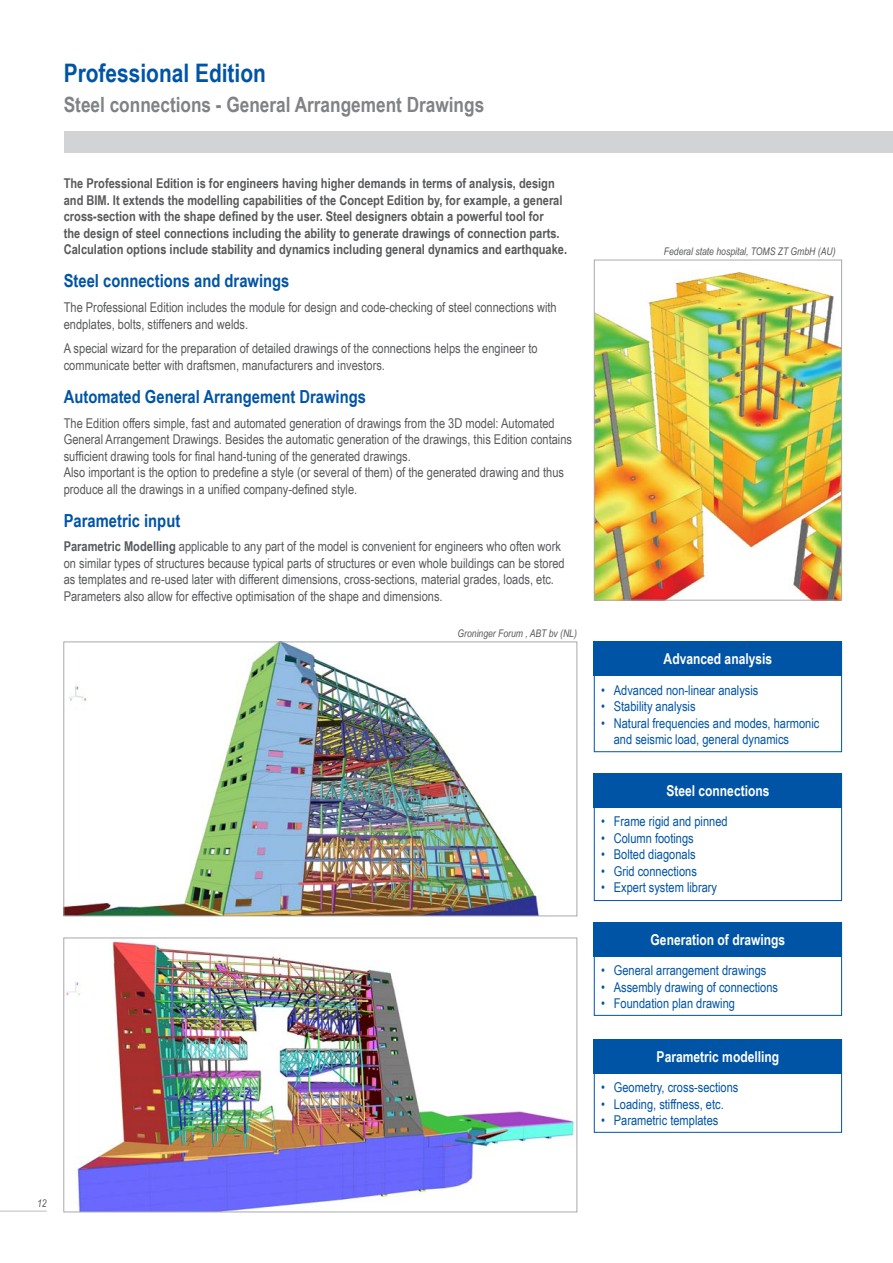
<style>
.page{position:relative;width:893px;height:1263px;background:#fff}
.page>*{position:absolute;margin:0;border:0;box-sizing:border-box;transform-origin:0 0}
.t1{font:700 25.5px "Arial Narrow";color:#0054a6}
.t2{font:700 21px "Arial Narrow";color:#808285}
.t3{font:700 18px "Arial Narrow";color:#0054a6}
.t4{font:700 15px "Arial Narrow";color:#fff}
.t5{font:13.5px/16.5px "Arial Narrow";color:#58595b}
.t6{font:700 13.5px/16.5px "Arial Narrow";color:#58595b}
.t7{font:13.5px/16.5px "Arial Narrow";color:#0054a6}
.t8{font:italic 10.5px "Arial Narrow";color:#58595b}
.s1{font-weight:700}
</style>
<div class="page">
<div style="left:64px;top:132px;width:829px;height:21px;background:#d1d3d4"></div>
<hr style="left:0;top:1210px;width:47px;height:2px;background:#d1d3d4">
<img style="left:596px;top:271px;width:244px;height:327px">
<div style="left:594px;top:260px;width:248px;height:340px;border:1px solid #a7a9ac"></div>
<div style="left:594px;top:641px;width:248px;height:111px;border:1px solid #0054a6"></div>
<div style="left:594px;top:641px;width:248px;height:34px;background:#0054a6"></div>
<div style="left:594px;top:773px;width:248px;height:128px;border:1px solid #0054a6"></div>
<div style="left:594px;top:773px;width:248px;height:34px;background:#0054a6"></div>
<div style="left:594px;top:922px;width:248px;height:94px;border:1px solid #0054a6"></div>
<div style="left:594px;top:922px;width:248px;height:34px;background:#0054a6"></div>
<div style="left:594px;top:1039px;width:248px;height:94px;border:1px solid #0054a6"></div>
<div style="left:594px;top:1039px;width:248px;height:34px;background:#0054a6"></div>
<img style="left:65px;top:643px;width:474px;height:271px">
<div style="left:63px;top:641px;width:514px;height:275px;border:1px solid #a7a9ac"></div>
<img style="left:66px;top:941px;width:509px;height:269px">
<div style="left:63px;top:937px;width:514px;height:275px;border:1px solid #a7a9ac"></div>
<h1 class="t1" style="left:64px;top:54px;width:204px">Professional Edition</h1>
<h2 class="t2" style="left:64px;top:89px;width:422px">Steel connections - General Arrangement Drawings</h2>
<p class="t6" style="left:64px;top:175px;width:505px">The Professional Edition is for engineers having higher demands in terms of analysis, design and BIM. It extends the modelling capabilities of the Concept Edition by, for example, a general cross-section with the shape defined by the user. Steel designers obtain a powerful tool for<br>the design of steel connections including the ability to generate drawings of connection parts.<br>Calculation options include stability and dynamics including general dynamics and earthquake.</p>
<h3 class="t3" style="left:64px;top:267px;width:227px">Steel connections and drawings</h3>
<p class="t5" style="left:64px;top:299px;width:494px">The Professional Edition includes the module for design and code-checking of steel connections with endplates, bolts, stiffeners and welds.</p>
<p class="t5" style="left:64px;top:340px;width:475px">A special wizard for the preparation of detailed drawings of the connections helps the engineer to communicate better with draftsmen, manufacturers and investors.</p>
<h3 class="t3" style="left:64px;top:383px;width:304px">Automated General Arrangement Drawings</h3>
<p class="t5" style="left:64px;top:414px;width:510px">The Edition offers simple, fast and automated generation of drawings from the 3D model: Automated General Arrangement Drawings. Besides the automatic generation of the drawings, this Edition contains sufficient drawing tools for final hand-tuning of the generated drawings.<br>Also important is the option to predefine a style (or several of them) of the generated drawing and thus produce all the drawings in a unified company-defined style.</p>
<h3 class="t3" style="left:64px;top:507px;width:118px">Parametric input</h3>
<p class="t5" style="left:64px;top:538px;width:502px"><span class="s1">Parametric Modelling</span> applicable to any part of the model is convenient for engineers who often work on similar types of structures because typical parts of structures or even whole buildings can be stored as templates and re-used later with different dimensions, cross-sections, material grades, loads, etc.<br>Parameters also allow for effective optimisation of the shape and dimensions.</p>
<p class="t8" style="left:458px;top:626px;width:121px">Groninger Forum , ABT bv (NL)</p>
<p class="t8" style="left:664px;top:244px;width:173px">Federal state hospital, TOMS ZT GmbH (AU)</p>
<p class="t4" style="left:664px;top:647px;width:110px">Advanced analysis</p>
<p class="t7" style="left:601px;top:681px;width:159px">• Advanced non-linear analysis</p>
<p class="t7" style="left:601px;top:698px;width:96px">• Stability analysis</p>
<p class="t7" style="left:614px;top:714px;width:207px;text-indent:-13px">• Natural frequencies and modes, harmonic and seismic load, general dynamics</p>
<p class="t4" style="left:666px;top:779px;width:105px">Steel connections</p>
<p class="t7" style="left:601px;top:813px;width:128px">• Frame rigid and pinned</p>
<p class="t7" style="left:601px;top:829px;width:94px">• Column footings</p>
<p class="t7" style="left:601px;top:846px;width:96px">• Bolted diagonals</p>
<p class="t7" style="left:601px;top:862px;width:97px">• Grid connections</p>
<p class="t7" style="left:601px;top:879px;width:118px">• Expert system library</p>
<p class="t4" style="left:651px;top:928px;width:136px">Generation of drawings</p>
<p class="t7" style="left:601px;top:962px;width:167px">• General arrangement drawings</p>
<p class="t7" style="left:601px;top:978px;width:179px">• Assembly drawing of connections</p>
<p class="t7" style="left:601px;top:995px;width:135px">• Foundation plan drawing</p>
<p class="t4" style="left:657px;top:1045px;width:124px">Parametric modelling</p>
<p class="t7" style="left:601px;top:1079px;width:139px">• Geometry, cross-sections</p>
<p class="t7" style="left:601px;top:1095px;width:124px">• Loading, stiffness, etc.</p>
<p class="t7" style="left:601px;top:1112px;width:119px">• Parametric templates</p>
<p class="t8" style="left:37px;top:1196px;width:11px">12</p>
</div>
